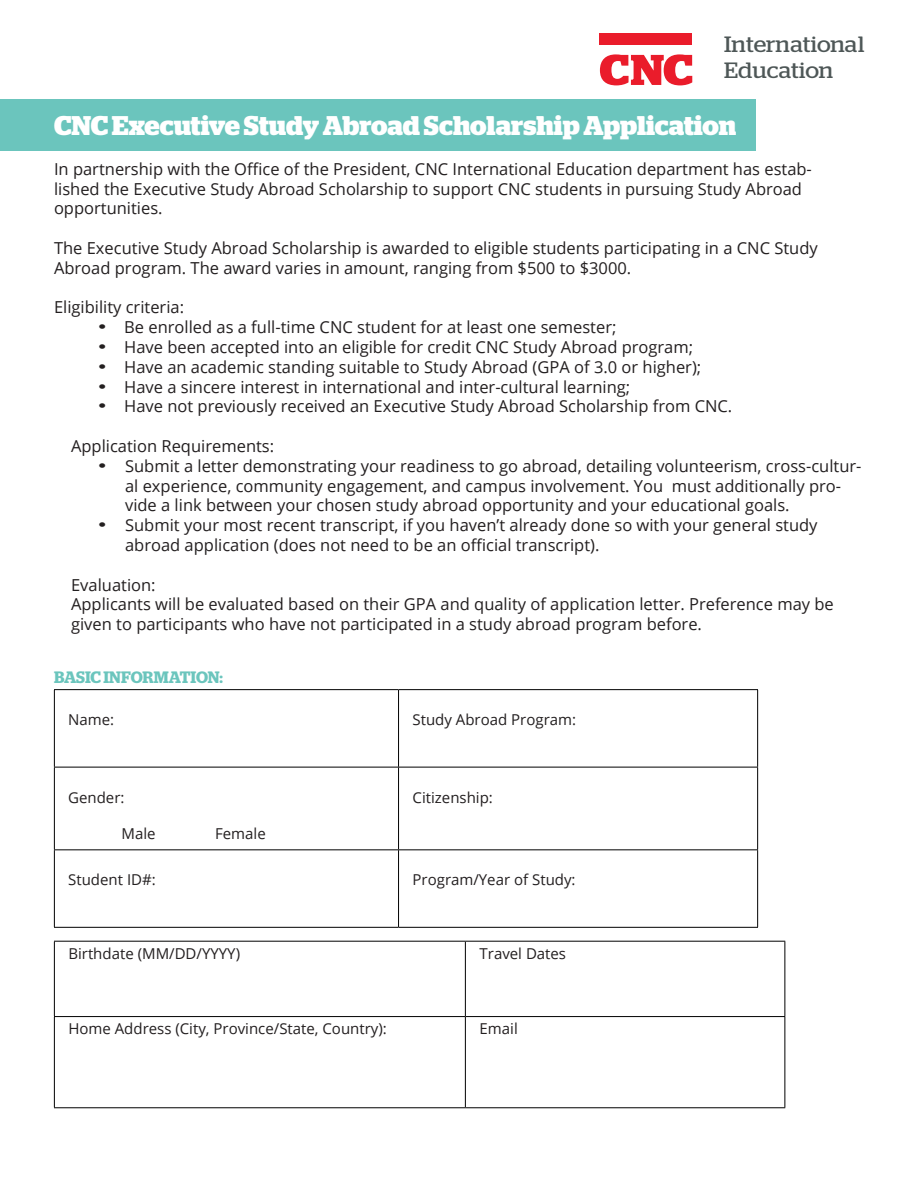
<style>
.page{position:relative;width:918px;height:1188px;background:#fff}
.page>*{position:absolute;margin:0;border:0;box-sizing:border-box;transform-origin:0 0}
.Body_Text{font:700 27px "Stag";letter-spacing:-.005em;color:#fff}
.t1{font:22.2px/25.8px "Stag";color:#4e5757;scale:1.07 1}
.Body_Text-2{font:16.5px/19.8px "Open Sans";color:#231f20}
.Heading_1{font:16.5px "Open Sans";color:#231f20}
.t2{font:600 16.5px "Stag";letter-spacing:-.01em;color:#6bc5bd}
.Table_Paragraph{font:15px "Open Sans";color:#231f20}
.s1{font-family:"Arial";font-size:18px}
</style>
<div class="page">
<div style="left:0;top:99px;width:756px;height:51px;background:#6bc5bd"></div>
<div style="left:599px;top:34px;width:93px;height:11px;background:#ea1c2b"></div>
<svg style="left:600px;top:54px;width:92px;height:31px"></svg>
<hr style="left:54px;top:689px;width:345px;height:1px;background:#000">
<hr style="left:54px;top:690px;width:1px;height:77px;background:#000">
<hr style="left:399px;top:689px;width:359px;height:1px;background:#000">
<hr style="left:398px;top:690px;width:1px;height:77px;background:#000">
<hr style="left:757px;top:690px;width:1px;height:77px;background:#000">
<hr style="left:54px;top:767px;width:345px;height:1px;background:#000">
<hr style="left:54px;top:767px;width:1px;height:82px;background:#000">
<hr style="left:399px;top:767px;width:359px;height:1px;background:#000">
<hr style="left:398px;top:767px;width:1px;height:82px;background:#000">
<hr style="left:757px;top:767px;width:1px;height:82px;background:#000">
<hr style="left:54px;top:849px;width:345px;height:1px;background:#000">
<hr style="left:54px;top:850px;width:1px;height:77px;background:#000">
<hr style="left:399px;top:849px;width:359px;height:1px;background:#000">
<hr style="left:398px;top:850px;width:1px;height:77px;background:#000">
<hr style="left:757px;top:850px;width:1px;height:77px;background:#000">
<hr style="left:54px;top:927px;width:345px;height:1px;background:#000">
<hr style="left:399px;top:927px;width:359px;height:1px;background:#000">
<hr style="left:54px;top:941px;width:411px;height:1px;background:#000">
<hr style="left:54px;top:942px;width:1px;height:74px;background:#000">
<hr style="left:465px;top:941px;width:320px;height:1px;background:#000">
<hr style="left:465px;top:942px;width:1px;height:74px;background:#000">
<hr style="left:784px;top:942px;width:1px;height:74px;background:#000">
<hr style="left:54px;top:1016px;width:411px;height:1px;background:#000">
<hr style="left:54px;top:1017px;width:1px;height:90px;background:#000">
<hr style="left:465px;top:1016px;width:320px;height:1px;background:#000">
<hr style="left:465px;top:1017px;width:1px;height:90px;background:#000">
<hr style="left:784px;top:1017px;width:1px;height:90px;background:#000">
<hr style="left:54px;top:1107px;width:411px;height:1px;background:#000">
<hr style="left:465px;top:1107px;width:320px;height:1px;background:#000">
<h2 class="t1" style="left:724px;top:32px;width:132px">International<br>Education</h2>
<p class="Body_Text" style="left:54px;top:110px;width:684px">CNC Executive Study Abroad Scholarship Application</p>
<p class="Body_Text-2" style="left:54px;top:159px;width:759px">In partnership with the Office of the President, CNC International Education department has estab&shy;lished the Executive Study Abroad Scholarship to support CNC students in pursuing Study Abroad opportunities.</p>
<p class="Body_Text-2" style="left:54px;top:238px;width:765px">The Executive Study Abroad Scholarship is awarded to eligible students participating in a CNC Study<br>Abroad program. The award varies in amount, ranging from $500 to $3000.</p>
<p class="Body_Text-2" style="left:54px;top:297px;width:132px">Eligibility criteria:</p>
<p class="Body_Text-2" style="left:98px;top:317px;width:520px"><span class="s1">•</span> Be enrolled as a full-time CNC student for at least one semester;</p>
<p class="Body_Text-2" style="left:98px;top:337px;width:597px"><span class="s1">•</span> Have been accepted into an eligible for credit CNC Study Abroad program;</p>
<p class="Body_Text-2" style="left:98px;top:357px;width:605px"><span class="s1">•</span> Have an academic standing suitable to Study Abroad (GPA of 3.0 or higher);</p>
<p class="Body_Text-2" style="left:98px;top:376px;width:534px"><span class="s1">•</span> Have a sincere interest in international and inter-cultural learning;</p>
<p class="Body_Text-2" style="left:98px;top:396px;width:636px"><span class="s1">•</span> Have not previously received an Executive Study Abroad Scholarship from CNC.</p>
<p class="Heading_1" style="left:71px;top:435px;width:205px">Application Requirements:</p>
<p class="Body_Text-2" style="left:125px;top:456px;width:738px;text-indent:-27px"><span class="s1">•</span> Submit a letter demonstrating your readiness to go abroad, detailing volunteerism, cross-cultur&shy;al experience, community engagement, and campus involvement. You must additionally pro&shy;vide a link between your chosen study abroad opportunity and your educational goals.</p>
<p class="Body_Text-2" style="left:125px;top:515px;width:694px;text-indent:-27px"><span class="s1">•</span> Submit your most recent transcript, if you haven’t already done so with your general study abroad application (does not need to be an official transcript).</p>
<p class="Heading_1" style="left:71px;top:573px;width:86px">Evaluation:</p>
<p class="Body_Text-2" style="left:71px;top:594px;width:764px">Applicants will be evaluated based on their GPA and quality of application letter. Preference may be given to participants who have not participated in a study abroad program before.</p>
<p class="t2" style="left:54px;top:667px;width:170px">BASIC INFORMATION:</p>
<p class="Table_Paragraph" style="left:68px;top:709px;width:48px">Name:</p>
<p class="Table_Paragraph" style="left:413px;top:709px;width:165px">Study Abroad Program:</p>
<p class="Table_Paragraph" style="left:68px;top:787px;width:58px">Gender:</p>
<p class="Table_Paragraph" style="left:122px;top:824px;width:36px">Male</p>
<p class="Table_Paragraph" style="left:215px;top:824px;width:52px">Female</p>
<p class="Table_Paragraph" style="left:413px;top:787px;width:82px">Citizenship:</p>
<p class="Table_Paragraph" style="left:68px;top:870px;width:89px">Student ID#:</p>
<p class="Table_Paragraph" style="left:413px;top:870px;width:165px">Program/Year of Study:</p>
<p class="Table_Paragraph" style="left:68px;top:943px;width:173px">Birthdate (MM/DD/YYYY)</p>
<p class="Table_Paragraph" style="left:480px;top:943px;width:88px">Travel Dates</p>
<p class="Table_Paragraph" style="left:68px;top:1018px;width:320px">Home Address (City, Province/State, Country):</p>
<p class="Table_Paragraph" style="left:480px;top:1018px;width:40px">Email</p>
</div>
